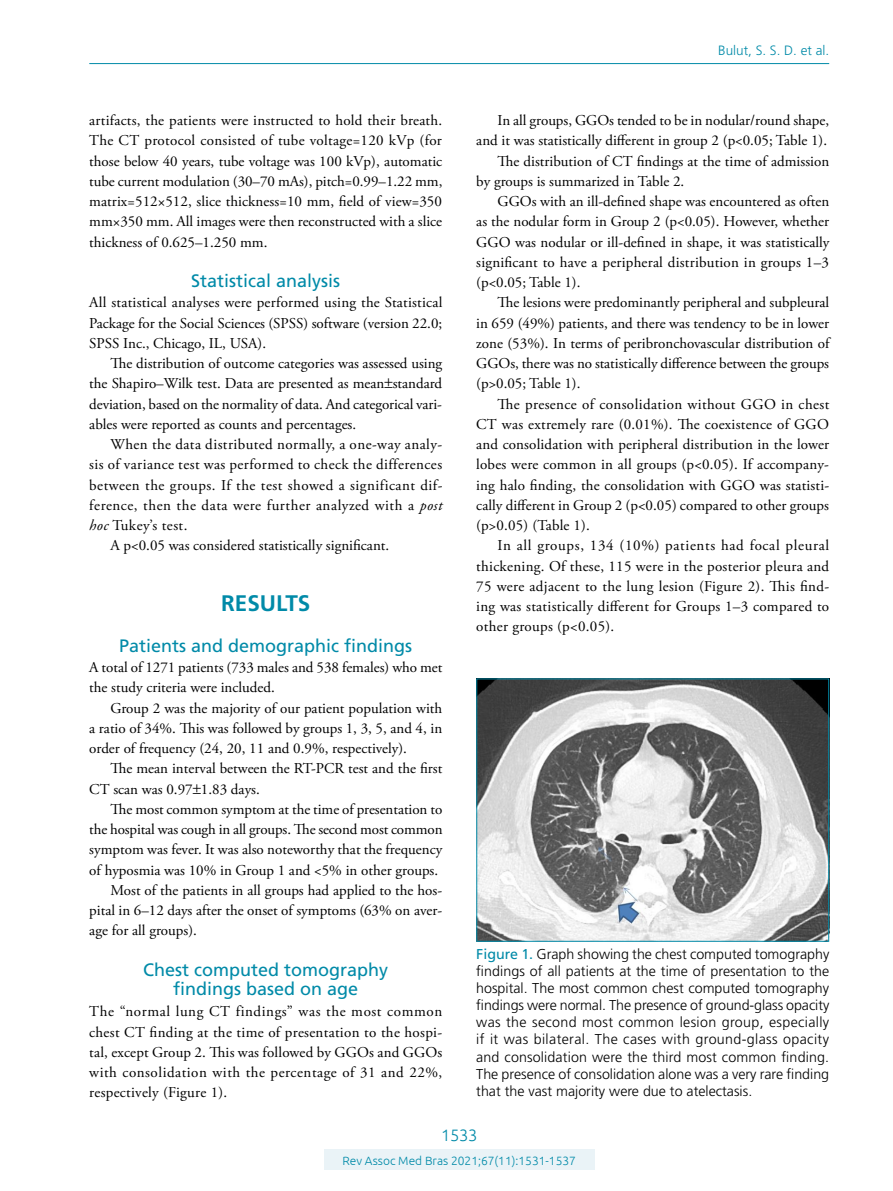
<style>
.page{position:relative;width:893px;height:1191px;background:#fff}
.page>*{position:absolute;margin:0;border:0;box-sizing:border-box;transform-origin:0 0}
.t1{font:700 22.5px "Frutiger LT Std";color:#008aa8}
.t2{font:18px/19.5px "Frutiger LT Std";color:#008aa8;text-align:center}
.t3{font:300 16.5px "Ubuntu";color:#008aa8}
.t4{font:15px/20.2px "Adobe Garamond Pro";color:#000;text-align:justify}
.t5{font:15px "Adobe Garamond Pro";letter-spacing:.03em;color:#000}
.t6{font:15px "Adobe Garamond Pro";letter-spacing:.02em;color:#000}
.t7{font:15px "Adobe Garamond Pro";letter-spacing:.025em;color:#000}
.t8{font:15px "Adobe Garamond Pro";letter-spacing:.035em;color:#000}
.t9{font:15px "Adobe Garamond Pro";letter-spacing:.045em;color:#000}
.t10{font:300 14.25px/17.1px "Frutiger LT Std";color:#000;text-align:justify}
.t11{font:300 13.5px "Frutiger LT Std";color:#008aa8}
.t12{font:300 12px "Ubuntu";color:#008aa8}
.s1{font-style:italic}
.s2{font-weight:400;color:#008aa8}
</style>
<div class="page">
<hr style="left:89px;top:63px;width:740px;height:1px;background:#008aa8">
<div style="left:324px;top:1149px;width:270px;height:21px;background:#eaf3f7"></div>
<img style="left:478px;top:680px;width:349px;height:259px">
<div style="left:476px;top:678px;width:353px;height:263px;border:1px solid #008aa8"></div>
<p class="t4" style="left:89px;top:111px;width:355px">artifacts, the patients were instructed to hold their breath.<br>The CT protocol consisted of tube voltage=120 kVp (for those below 40 years, tube voltage was 100 kVp), automatic tube current modulation (30–70 mAs), pitch=0.99–1.22 mm, matrix=512×512, slice thickness=10 mm, field of view=350 mm×350 mm. All images were then reconstructed with a slice thickness of 0.625–1.250 mm.</p>
<p class="t2" style="left:191px;top:271px;width:151px">Statistical analysis</p>
<p class="t4" style="left:89px;top:293px;width:355px">All statistical analyses were performed using the Statistical Package for the Social Sciences (SPSS) software (version 22.0; SPSS Inc., Chicago, IL, USA).</p>
<p class="t4" style="left:89px;top:354px;width:354px;text-indent:21px">The distribution of outcome categories was assessed using the Shapiro–Wilk test. Data are presented as mean standard deviation, based on the normality of data. And categorical vari&shy;ables were reported as counts and percentages.</p>
<p class="t5" style="left:111px;top:435px;width:333px">When the data distributed normally, a one-way analy-</p>
<p class="t5" style="left:89px;top:456px;width:354px">sis of variance test was performed to check the differences</p>
<p class="t5" style="left:89px;top:476px;width:355px">between the groups. If the test showed a significant dif-</p>
<p class="t8" style="left:89px;top:496px;width:355px">ference, then the data were further analyzed with a <span class="s1">post</span></p>
<p class="t5" style="left:89px;top:516px;width:100px"><span class="s1">hoc</span> Tukey’s test.</p>
<p class="t4" style="left:111px;top:536px;width:280px">A p&lt;0.05 was considered statistically significant.</p>
<h1 class="t1" style="left:221px;top:590px;width:91px">RESULTS</h1>
<p class="t2" style="left:119px;top:636px;width:295px">Patients and demographic findings</p>
<p class="t4" style="left:89px;top:657px;width:355px">A total of 1271 patients (733 males and 538 females) who met the study criteria were included.</p>
<p class="t4" style="left:89px;top:698px;width:354px;text-indent:21px">Group 2 was the majority of our patient population with a ratio of 34%. This was followed by groups 1, 3, 5, and 4, in order of frequency (24, 20, 11 and 0.9%, respectively).</p>
<p class="t4" style="left:89px;top:759px;width:354px;text-indent:21px">The mean interval between the RT-PCR test and the first<br>CT scan was 0.97 1.83 days.</p>
<p class="t4" style="left:111px;top:799px;width:333px">The most common symptom at the time of presentation to</p>
<p class="t4" style="left:89px;top:819px;width:355px">the hospital was cough in all groups. The second most common</p>
<p class="t4" style="left:89px;top:840px;width:354px">symptom was fever. It was also noteworthy that the frequency</p>
<p class="t4" style="left:89px;top:860px;width:350px">of hyposmia was 10% in Group 1 and &lt;5% in other groups.</p>
<p class="t4" style="left:111px;top:880px;width:333px">Most of the patients in all groups had applied to the hos-</p>
<p class="t4" style="left:89px;top:900px;width:354px">pital in 6–12 days after the onset of symptoms (63% on aver-</p>
<p class="t4" style="left:89px;top:921px;width:109px">age for all groups).</p>
<p class="t2" style="left:143px;top:960px;width:247px">Chest computed tomography findings based on age</p>
<p class="t4" style="left:89px;top:1002px;width:355px">The “normal lung CT findings” was the most common chest CT finding at the time of presentation to the hospi&shy;tal, except Group 2. This was followed by GGOs and GGOs with consolidation with the percentage of 31 and 22%, respectively (Figure 1).</p>
<p class="t11" style="left:718px;top:42px;width:113px">Bulut, S. S. D. et al.</p>
<p class="t4" style="left:497px;top:111px;width:333px">In all groups, GGOs tended to be in nodular/round shape,</p>
<p class="t4" style="left:476px;top:131px;width:352px">and it was statistically different in group 2 (p&lt;0.05; Table 1).</p>
<p class="t4" style="left:497px;top:151px;width:333px">The distribution of CT findings at the time of admission</p>
<p class="t4" style="left:476px;top:171px;width:210px">by groups is summarized in Table 2.</p>
<p class="t4" style="left:497px;top:192px;width:333px">GGOs with an ill-defined shape was encountered as often</p>
<p class="t4" style="left:476px;top:212px;width:354px">as the nodular form in Group 2 (p&lt;0.05). However, whether</p>
<p class="t4" style="left:476px;top:232px;width:355px">GGO was nodular or ill-defined in shape, it was statistically</p>
<p class="t4" style="left:476px;top:252px;width:354px">significant to have a peripheral distribution in groups 1–3</p>
<p class="t4" style="left:476px;top:273px;width:106px">(p&lt;0.05; Table 1).</p>
<p class="t4" style="left:497px;top:293px;width:333px">The lesions were predominantly peripheral and subpleural</p>
<p class="t4" style="left:476px;top:313px;width:354px">in 659 (49%) patients, and there was tendency to be in lower</p>
<p class="t4" style="left:476px;top:333px;width:355px">zone (53%). In terms of peribronchovascular distribution of</p>
<p class="t4" style="left:476px;top:354px;width:354px">GGOs, there was no statistically difference between the groups</p>
<p class="t4" style="left:476px;top:374px;width:106px">(p&gt;0.05; Table 1).</p>
<p class="t7" style="left:497px;top:395px;width:333px">The presence of consolidation without GGO in chest</p>
<p class="t4" style="left:476px;top:414px;width:354px">CT was extremely rare (0.01%). The coexistence of GGO</p>
<p class="t4" style="left:476px;top:435px;width:354px">and consolidation with peripheral distribution in the lower</p>
<p class="t4" style="left:476px;top:455px;width:354px">lobes were common in all groups (p&lt;0.05). If accompany-</p>
<p class="t4" style="left:476px;top:475px;width:354px">ing halo finding, the consolidation with GGO was statisti-</p>
<p class="t4" style="left:476px;top:495px;width:354px">cally different in Group 2 (p&lt;0.05) compared to other groups</p>
<p class="t4" style="left:476px;top:516px;width:115px">(p&gt;0.05) (Table 1).</p>
<p class="t9" style="left:497px;top:537px;width:333px">In all groups, 134 (10%) patients had focal pleural</p>
<p class="t6" style="left:476px;top:557px;width:354px">thickening. Of these, 115 were in the posterior pleura and</p>
<p class="t7" style="left:476px;top:577px;width:354px">75 were adjacent to the lung lesion (Figure 2). This find-</p>
<p class="t6" style="left:476px;top:597px;width:354px">ing was statistically different for Groups 1–3 compared to</p>
<p class="t6" style="left:476px;top:618px;width:140px">other groups (p&lt;0.05).</p>
<p class="t10" style="left:476px;top:945px;width:355px"><span class="s2">Figure 1.</span> Graph showing the chest computed tomography findings of all patients at the time of presentation to the hospital. The most common chest computed tomography findings were normal. The presence of ground-glass opacity was the second most common lesion group, especially if it was bilateral. The cases with ground-glass opacity and consolidation were the third most common finding.<br>The presence of consolidation alone was a very rare finding that the vast majority were due to atelectasis.</p>
<p class="t3" style="left:441px;top:1125px;width:38px">1533</p>
<p class="t12" style="left:342px;top:1153px;width:235px">Rev Assoc Med Bras 2021;67(11):1531-1537</p>
</div>
